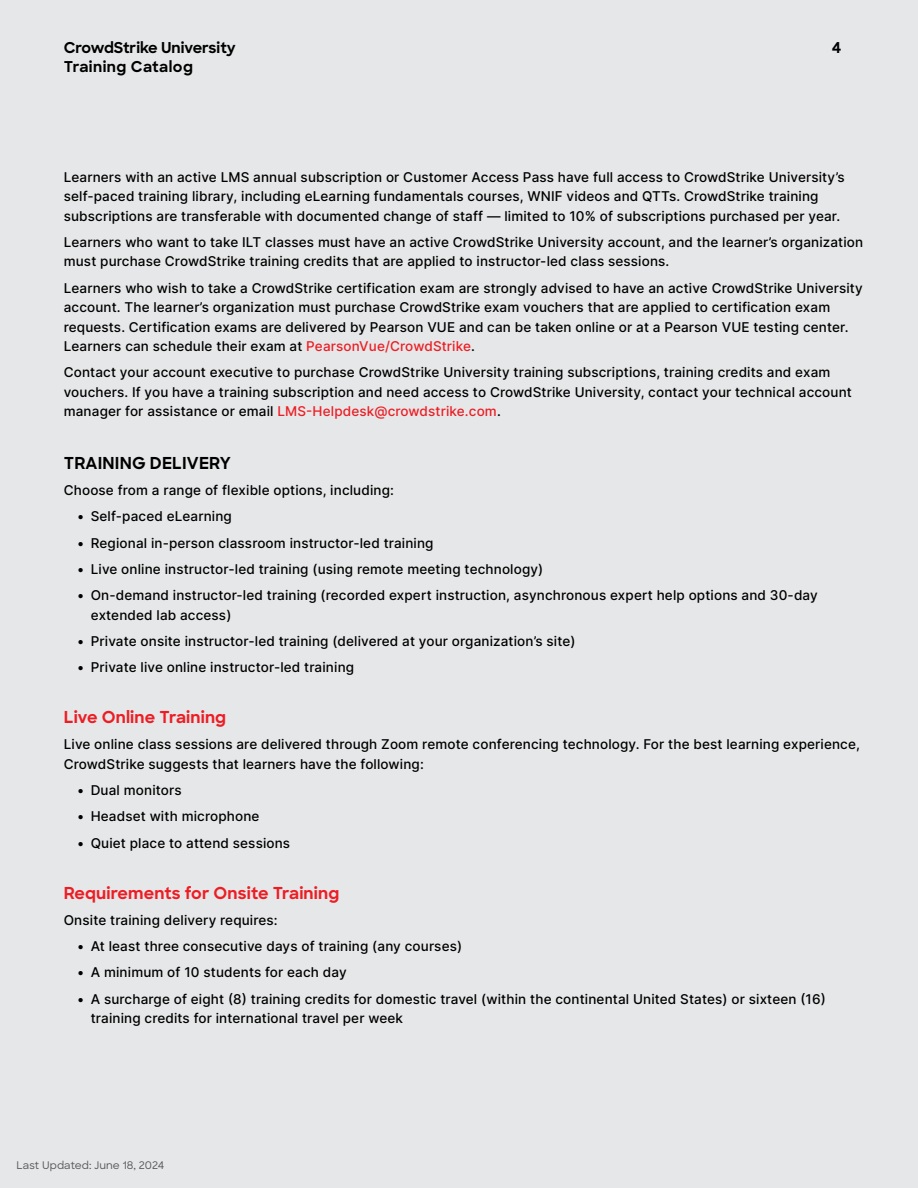
<style>
.page{position:relative;width:918px;height:1188px;background:#e6e7e8}
.page>*{position:absolute;margin:0;border:0;box-sizing:border-box;transform-origin:0 0}
.t1{font:700 16.5px "Crowdstrike Sharp Sans";letter-spacing:.01em;color:#ed1d24}
.t2{font:700 16.5px "Crowdstrike Sharp Sans";letter-spacing:.01em;color:#000}
.t3{font:700 15px/19.8px "Crowdstrike Sharp Sans";color:#000}
.t4{font:500 13.5px/19.5px "Inter";letter-spacing:.01em;color:#000}
.t5{font:10.5px "Crowdstrike Sharp Sans Mdm";letter-spacing:.01em;color:#58595b}
.s1{color:#ed1d24}
</style>
<div class="page">
<p class="t3" style="left:64px;top:37px;width:174px">CrowdStrike University<br>Training Catalog</p>
<p class="t3" style="left:832px;top:37px;width:11px">4</p>
<p class="t4" style="left:64px;top:167px;width:782px">Learners with an active LMS annual subscription or Customer Access Pass have full access to CrowdStrike University’s self-paced training library, including eLearning fundamentals courses, WNIF videos and QTTs. CrowdStrike training subscriptions are transferable with documented change of staff — limited to 10% of subscriptions purchased per year.</p>
<p class="t4" style="left:64px;top:232px;width:801px">Learners who want to take ILT classes must have an active CrowdStrike University account, and the learner’s organization must purchase CrowdStrike training credits that are applied to instructor-led class sessions.</p>
<p class="t4" style="left:64px;top:278px;width:800px">Learners who wish to take a CrowdStrike certification exam are strongly advised to have an active CrowdStrike University account. The learner’s organization must purchase CrowdStrike exam vouchers that are applied to certification exam requests. Certification exams are delivered by Pearson VUE and can be taken online or at a Pearson VUE testing center.<br>Learners can schedule their exam at <span class="s1">PearsonVue/CrowdStrike</span>.</p>
<p class="t4" style="left:64px;top:362px;width:790px">Contact your account executive to purchase CrowdStrike University training subscriptions, training credits and exam vouchers. If you have a training subscription and need access to CrowdStrike University, contact your technical account manager for assistance or email <span class="s1">LMS-Helpdesk@crowdstrike.com</span>.</p>
<p class="t2" style="left:64px;top:451px;width:169px">TRAINING DELIVERY</p>
<p class="t4" style="left:64px;top:480px;width:332px">Choose from a range of flexible options, including:</p>
<p class="t4" style="left:77px;top:506px;width:156px">• Self-paced eLearning</p>
<p class="t4" style="left:77px;top:533px;width:358px">• Regional in-person classroom instructor-led training</p>
<p class="t4" style="left:77px;top:559px;width:468px">• Live online instructor-led training (using remote meeting technology)</p>
<p class="t4" style="left:91px;top:585px;width:729px;text-indent:-14px">• On-demand instructor-led training (recorded expert instruction, asynchronous expert help options and 30-day extended lab access)</p>
<p class="t4" style="left:77px;top:631px;width:500px">• Private onsite instructor-led training (delivered at your organization’s site)</p>
<p class="t4" style="left:77px;top:657px;width:278px">• Private live online instructor-led training</p>
<p class="t1" style="left:64px;top:705px;width:164px">Live Online Training</p>
<p class="t4" style="left:64px;top:734px;width:798px">Live online class sessions are delivered through Zoom remote conferencing technology. For the best learning experience,<br>CrowdStrike suggests that learners have the following:</p>
<p class="t4" style="left:77px;top:780px;width:106px">• Dual monitors</p>
<p class="t4" style="left:77px;top:806px;width:184px">• Headset with microphone</p>
<p class="t4" style="left:77px;top:833px;width:214px">• Quiet place to attend sessions</p>
<p class="t1" style="left:64px;top:880px;width:277px">Requirements for Onsite Training</p>
<p class="t4" style="left:64px;top:910px;width:215px">Onsite training delivery requires:</p>
<p class="t4" style="left:77px;top:936px;width:386px">• At least three consecutive days of training (any courses)</p>
<p class="t4" style="left:77px;top:962px;width:271px">• A minimum of 10 students for each day</p>
<p class="t4" style="left:91px;top:989px;width:737px;text-indent:-14px">• A surcharge of eight (8) training credits for domestic travel (within the continental United States) or sixteen (16) training credits for international travel per week</p>
<p class="t5" style="left:16px;top:1157px;width:149px">Last Updated: June 18, 2024</p>
</div>
